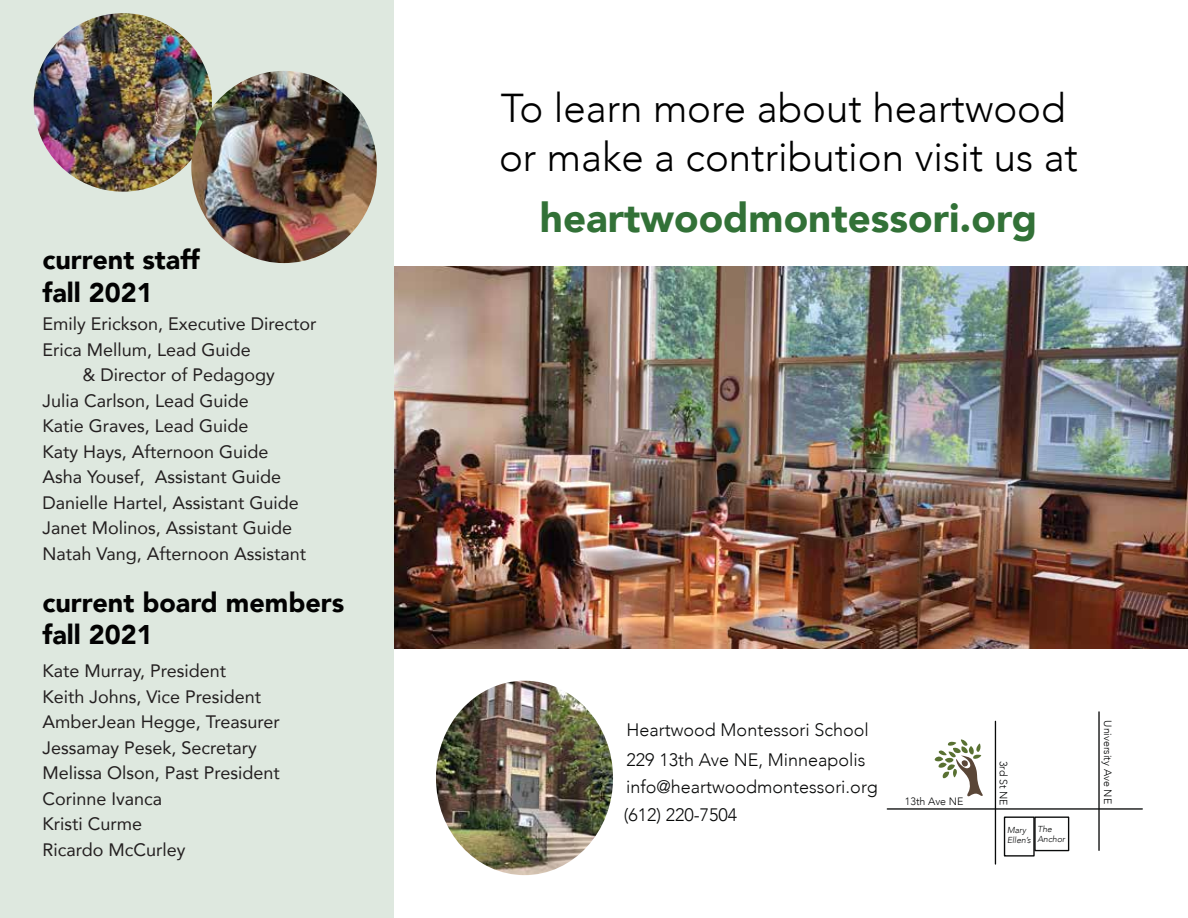
<style>
.page{position:relative;width:1188px;height:918px;background:#fff}
.page>*{position:absolute;margin:0;border:0;box-sizing:border-box;transform-origin:0 0}
.t1{font:300 40.2px/48.3px "Avenir";color:#000}
.t2{font:900 40.2px "Avenir";color:#327137}
.t3{font:900 27px/32.4px "Avenir";color:#020202}
.t4{font:18px/25.5px "Avenir";color:#231f20}
.t5{font:300 18px "Avenir";color:#090a0a}
.t6{font:300 10.65px "Avenir";color:#090a0a}
.t7{font:italic 300 8.7px/10.4px "Avenir";color:#090a0a}
</style>
<div class="page">
<div style="left:0;top:0;width:394px;height:918px;background:#dee8df"></div>
<hr style="left:887px;top:808px;width:255px;height:2px;background:#090a0a">
<hr style="left:1098px;top:712px;width:2px;height:138px;background:#090a0a">
<hr style="left:995px;top:721px;width:1px;height:143px;background:#090a0a">
<div style="left:1004px;top:816px;width:31px;height:41px;border:1px solid #090a0a"></div>
<div style="left:1034px;top:817px;width:35px;height:34px;border:1px solid #090a0a"></div>
<svg style="left:935px;top:739px;width:48px;height:58px"></svg>
<img style="left:34px;top:13px;width:173px;height:179px">
<img style="left:190px;top:71px;width:187px;height:192px">
<img style="left:436px;top:681px;width:177px;height:194px">
<img style="left:395px;top:266px;width:793px;height:383px">
<h2 class="t3" style="left:42px;top:243px;width:159px">current staff fall 2021</h2>
<p class="t4" style="left:42px;top:311px;width:276px">Emily Erickson, Executive Director</p>
<p class="t4" style="left:42px;top:336px;width:210px">Erica Mellum, Lead Guide</p>
<p class="t4" style="left:83px;top:362px;width:194px">&amp; Director of Pedagogy</p>
<p class="t4" style="left:42px;top:387px;width:208px">Julia Carlson, Lead Guide</p>
<p class="t4" style="left:42px;top:413px;width:208px">Katie Graves, Lead Guide</p>
<p class="t4" style="left:42px;top:438px;width:228px">Katy Hays, Afternoon Guide</p>
<p class="t4" style="left:42px;top:464px;width:240px">Asha Yousef, Assistant Guide</p>
<p class="t4" style="left:42px;top:489px;width:258px">Danielle Hartel, Assistant Guide</p>
<p class="t4" style="left:42px;top:515px;width:251px">Janet Molinos, Assistant Guide</p>
<p class="t4" style="left:42px;top:540px;width:265px">Natah Vang, Afternoon Assistant</p>
<h2 class="t3" style="left:42px;top:585px;width:303px">current board members fall 2021</h2>
<p class="t4" style="left:42px;top:658px;width:239px">Kate Murray, President<br>Keith Johns, Vice President<br>AmberJean Hegge, Treasurer<br>Jessamay Pesek, Secretary<br>Melissa Olson, Past President<br>Corinne Ivanca<br>Kristi Curme<br>Ricardo McCurley</p>
<h1 class="t1" style="left:499px;top:84px;width:581px">To learn more about heartwood or make a contribution visit us at</h1>
<h1 class="t2" style="left:540px;top:183px;width:499px">heartwoodmontessori.org</h1>
<p class="t5" style="left:627px;top:719px;width:244px">Heartwood Montessori School</p>
<p class="t5" style="left:627px;top:749px;width:240px">229 13th Ave NE, Minneapolis</p>
<p class="t5" style="left:626px;top:776px;width:253px">info@heartwoodmontessori.org</p>
<p class="t5" style="left:624px;top:804px;width:115px">(612) 220-7504</p>
<p class="t6" style="left:905px;top:795px;width:60px">13th Ave NE</p>
<p class="t6" style="left:1010px;top:761px;width:46px;rotate:90deg">3rd St NE</p>
<p class="t7" style="left:1007px;top:825px;width:25px">Mary<br>Ellen’s</p>
<p class="t7" style="left:1037px;top:824px;width:29px">The<br>Anchor</p>
<p class="t6" style="left:1114px;top:720px;width:85px;rotate:90deg">University Ave NE</p>
</div>
